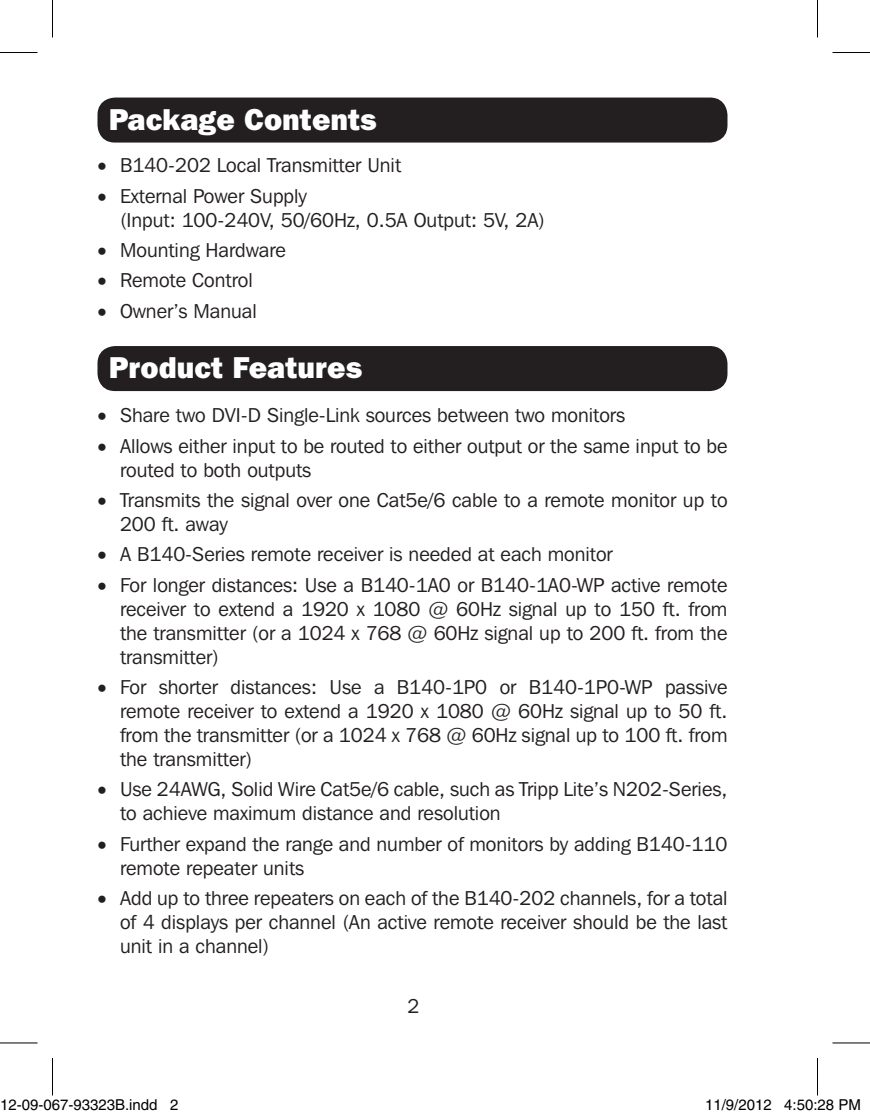
<style>
.page{position:relative;width:870px;height:1118px;background:#fff}
.page>*{position:absolute;margin:0;border:0;box-sizing:border-box;transform-origin:0 0}
.No_Spacing{font:800 30px "Franklin Gothic IT Cby BT";color:#fff}
.No_Spacing-2{font:20px/24px "Franklin Gothic IT Cby BT";color:#231f20}
.t1{font:15px "Helvetica";color:#000}
</style>
<div class="page">
<div style="left:98px;top:98px;width:630px;height:44px;background:#231f20;border-radius:18px"></div>
<div style="left:98px;top:346px;width:630px;height:45px;background:#231f20;border-radius:18px"></div>
<hr style="left:0;top:52px;width:38px;height:1px;background:#000">
<hr style="left:832px;top:52px;width:38px;height:1px;background:#000">
<hr style="left:0;top:1042px;width:38px;height:1px;background:#000">
<hr style="left:832px;top:1042px;width:38px;height:1px;background:#000">
<hr style="left:52px;top:0;width:1px;height:38px;background:#000">
<hr style="left:52px;top:1058px;width:1px;height:37px;background:#000">
<hr style="left:817px;top:0;width:1px;height:38px;background:#000">
<hr style="left:817px;top:1058px;width:1px;height:37px;background:#000">
<div style="left:23px;top:1100px;width:6px;height:10px;border:1px solid #fff;border-radius:50%"></div>
<div style="left:22px;top:1099px;width:8px;height:12px;border:1px solid #fff;border-radius:50%"></div>
<div style="left:45px;top:1100px;width:5px;height:10px;border:1px solid #fff;border-radius:50%"></div>
<div style="left:43px;top:1099px;width:9px;height:12px;border:1px solid #fff;border-radius:50%"></div>
<div style="left:748px;top:1100px;width:6px;height:10px;border:1px solid #fff;border-radius:50%"></div>
<div style="left:747px;top:1099px;width:8px;height:12px;border:1px solid #fff;border-radius:50%"></div>
<div style="left:807px;top:1100px;width:5px;height:10px;border:1px solid #fff;border-radius:50%"></div>
<div style="left:805px;top:1099px;width:8px;height:12px;border:1px solid #fff;border-radius:50%"></div>
<p class="No_Spacing" style="left:109px;top:100px;width:270px">Package Contents</p>
<p class="No_Spacing-2" style="left:98px;top:153px;width:305px">• B140-202 Local Transmitter Unit</p>
<p class="No_Spacing-2" style="left:120px;top:183px;width:427px;text-indent:-22px">• External Power Supply<br>(Input: 100-240V, 50/60Hz, 0.5A Output: 5V, 2A)</p>
<p class="No_Spacing-2" style="left:98px;top:238px;width:190px">• Mounting Hardware</p>
<p class="No_Spacing-2" style="left:98px;top:268px;width:157px">• Remote Control</p>
<p class="No_Spacing-2" style="left:98px;top:298px;width:161px">• Owner’s Manual</p>
<p class="No_Spacing" style="left:109px;top:348px;width:255px">Product Features</p>
<p class="No_Spacing-2" style="left:98px;top:403px;width:529px">• Share two DVI-D Single-Link sources between two monitors</p>
<p class="No_Spacing-2" style="left:120px;top:433px;width:609px;text-indent:-22px">• Allows either input to be routed to either output or the same input to be routed to both outputs</p>
<p class="No_Spacing-2" style="left:120px;top:487px;width:609px;text-indent:-22px">• Transmits the signal over one Cat5e/6 cable to a remote monitor up to<br>200 ft. away</p>
<p class="No_Spacing-2" style="left:98px;top:542px;width:517px">• A B140-Series remote receiver is needed at each monitor</p>
<p class="No_Spacing-2" style="left:120px;top:572px;width:609px;text-align:justify;text-indent:-22px">• For longer distances: Use a B140-1A0 or B140-1A0-WP active remote receiver to extend a 1920 x 1080 @ 60Hz signal up to 150 ft. from the transmitter (or a 1024 x 768 @ 60Hz signal up to 200 ft. from the transmitter)</p>
<p class="No_Spacing-2" style="left:120px;top:674px;width:609px;text-align:justify;text-indent:-22px">• For shorter distances: Use a B140-1P0 or B140-1P0-WP passive remote receiver to extend a 1920 x 1080 @ 60Hz signal up to 50 ft. from the transmitter (or a 1024 x 768 @ 60Hz signal up to 100 ft. from the transmitter)</p>
<p class="No_Spacing-2" style="left:120px;top:777px;width:609px;text-indent:-22px">• Use 24AWG, Solid Wire Cat5e/6 cable, such as Tripp Lite’s N202-Series, to achieve maximum distance and resolution</p>
<p class="No_Spacing-2" style="left:120px;top:831px;width:609px;text-indent:-22px">• Further expand the range and number of monitors by adding B140-110 remote repeater units</p>
<p class="No_Spacing-2" style="left:120px;top:885px;width:609px;text-align:justify;text-indent:-22px">• Add up to three repeaters on each of the B140-202 channels, for a total of 4 displays per channel (An active remote receiver should be the last unit in a channel)</p>
<p class="No_Spacing-2" style="left:407px;top:994px;width:13px">2</p>
<p class="t1" style="left:0;top:1096px;width:180px">12-09-067-93323B.indd 2</p>
<p class="t1" style="left:705px;top:1096px;width:157px">11/9/2012 4:50:28 PM</p>
</div>
